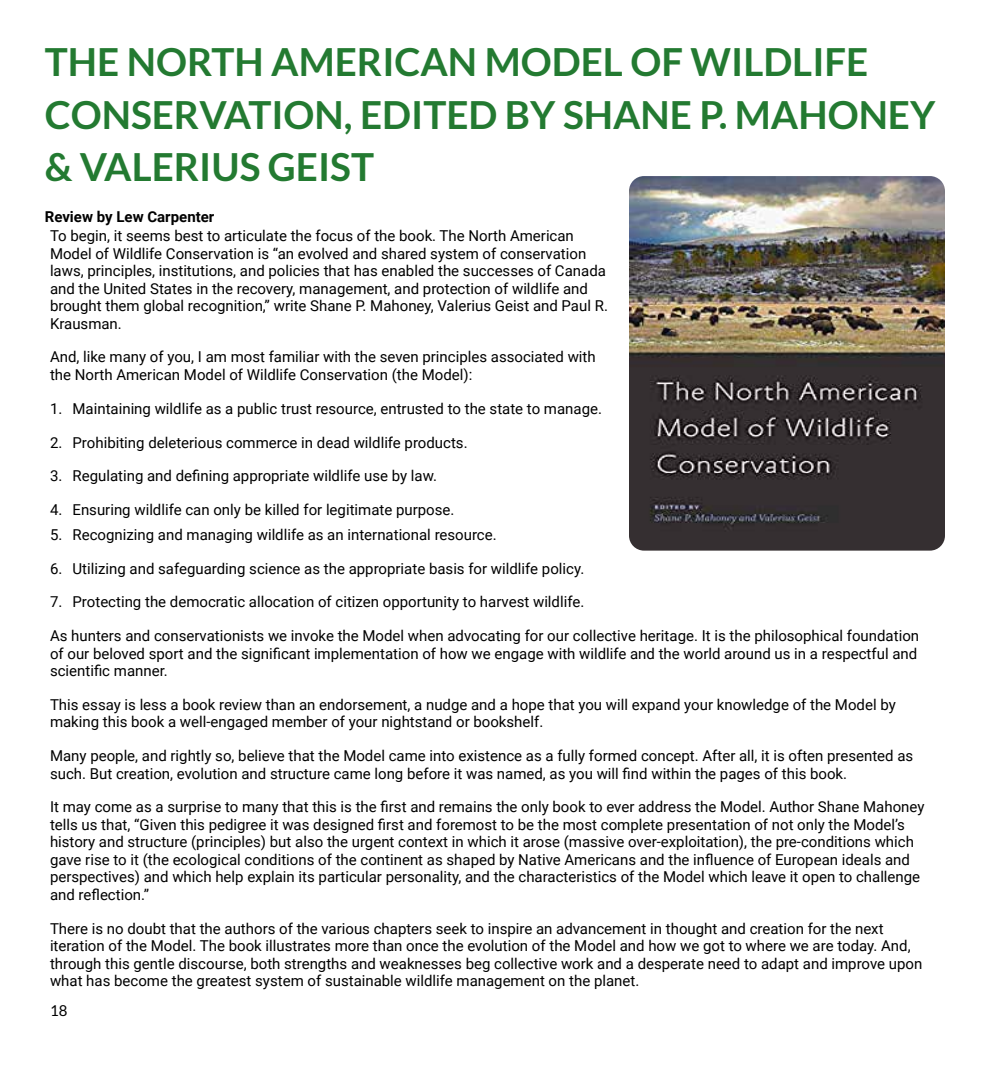
<style>
.page{position:relative;width:990px;height:1080px;background:#fff}
.page>*{position:absolute;margin:0;border:0;box-sizing:border-box;transform-origin:0 0}
.t1{font:700 38.75px/52.5px "Lato";color:#237a31}
.t2{font:15px/17.5px "Roboto";color:#000}
.t3{font:700 15px "Roboto";color:#000}
.t4{font:15px "Lato";color:#000}
</style>
<div class="page">
<img style="left:629px;top:176px;width:316px;height:375px">
<h1 class="t1" style="left:45px;top:35px;width:892px">THE NORTH AMERICAN MODEL OF WILDLIFE<br>CONSERVATION, EDITED BY SHANE P. MAHONEY &amp; VALERIUS GEIST</h1>
<p class="t3" style="left:45px;top:206px;width:171px">Review by Lew Carpenter</p>
<p class="t2" style="left:50px;top:227px;width:559px">To begin, it seems best to articulate the focus of the book. The North American Model of Wildlife Conservation is “an evolved and shared system of conservation laws, principles, institutions, and policies that has enabled the successes of Canada and the United States in the recovery, management, and protection of wildlife and brought them global recognition,” write Shane P. Mahoney, Valerius Geist and Paul R.<br>Krausman.</p>
<p class="t2" style="left:50px;top:348px;width:547px">And, like many of you, I am most familiar with the seven principles associated with the North American Model of Wildlife Conservation (the Model):</p>
<p class="t2" style="left:50px;top:399px;width:554px">1. Maintaining wildlife as a public trust resource, entrusted to the state to manage.</p>
<p class="t2" style="left:50px;top:433px;width:419px">2. Prohibiting deleterious commerce in dead wildlife products.</p>
<p class="t2" style="left:50px;top:467px;width:388px">3. Regulating and defining appropriate wildlife use by law.</p>
<p class="t2" style="left:50px;top:500px;width:406px">4. Ensuring wildlife can only be killed for legitimate purpose.</p>
<p class="t2" style="left:50px;top:525px;width:448px">5. Recognizing and managing wildlife as an international resource.</p>
<p class="t2" style="left:50px;top:559px;width:536px">6. Utilizing and safeguarding science as the appropriate basis for wildlife policy.</p>
<p class="t2" style="left:50px;top:593px;width:536px">7. Protecting the democratic allocation of citizen opportunity to harvest wildlife.</p>
<p class="t2" style="left:50px;top:627px;width:871px">As hunters and conservationists we invoke the Model when advocating for our collective heritage. It is the philosophical foundation of our beloved sport and the significant implementation of how we engage with wildlife and the world around us in a respectful and scientific manner.</p>
<p class="t2" style="left:50px;top:695px;width:847px">This essay is less a book review than an endorsement, a nudge and a hope that you will expand your knowledge of the Model by making this book a well-engaged member of your nightstand or bookshelf.</p>
<p class="t2" style="left:50px;top:747px;width:865px">Many people, and rightly so, believe that the Model came into existence as a fully formed concept. After all, it is often presented as such. But creation, evolution and structure came long before it was named, as you will find within the pages of this book.</p>
<p class="t2" style="left:50px;top:798px;width:876px">It may come as a surprise to many that this is the first and remains the only book to ever address the Model. Author Shane Mahoney tells us that, “Given this pedigree it was designed first and foremost to be the most complete presentation of not only the Model’s history and structure (principles) but also the urgent context in which it arose (massive over-exploitation), the pre-conditions which gave rise to it (the ecological conditions of the continent as shaped by Native Americans and the influence of European ideals and perspectives) and which help explain its particular personality, and the characteristics of the Model which leave it open to challenge and reflection.”</p>
<p class="t2" style="left:50px;top:919px;width:874px">There is no doubt that the authors of the various chapters seek to inspire an advancement in thought and creation for the next iteration of the Model. The book illustrates more than once the evolution of the Model and how we got to where we are today. And, through this gentle discourse, both strengths and weaknesses beg collective work and a desperate need to adapt and improve upon what has become the greatest system of sustainable wildlife management on the planet.</p>
<p class="t4" style="left:50px;top:1002px;width:19px">18</p>
</div>
